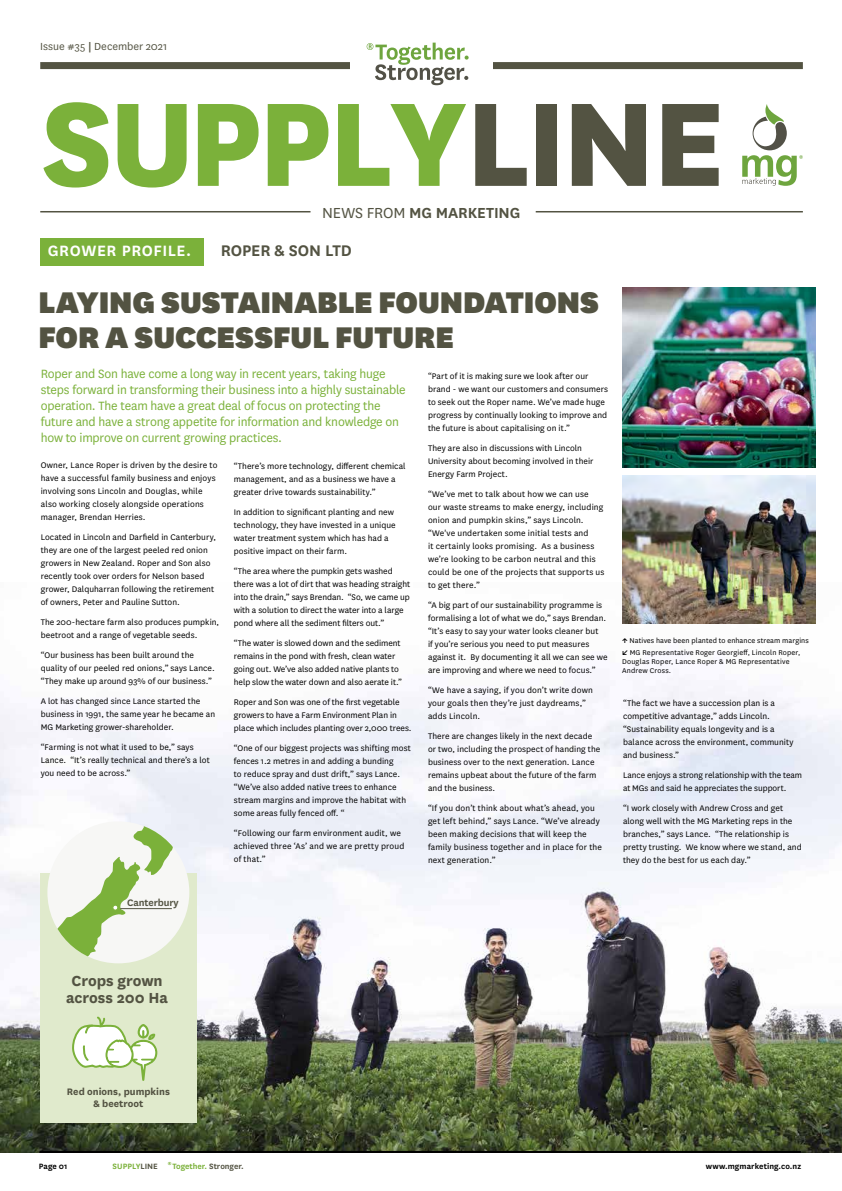
<style>
.page{position:relative;width:842px;height:1191px;background:#fff}
.page>*{position:absolute;margin:0;border:0;box-sizing:border-box;transform-origin:0 0}
.t1{font:800 138.9px "National";letter-spacing:-.035em;color:#7bb13a}
.t2{font:900 35px/35px "National";letter-spacing:-.005em;color:#535342}
.t3{font:600 18px "National";letter-spacing:-.005em;color:#535342}
.t4{font:600 17.5px "National";letter-spacing:.03em;color:#fff}
.t5{font:700 17px/17.1px "National";letter-spacing:-.005em;color:#535342;text-align:center}
.t6{font:600 17px "National";letter-spacing:-.005em;color:#535342}
.t7{font:14px/16px "National";letter-spacing:-.015em;color:#7bb13a}
.t8{font:12px "National";color:#535342}
.t9{font:700 11px/12px "National";color:#535342;text-align:center}
.t10{font:600 11px "National";letter-spacing:-.01em;color:#535342}
.t11{font:9.5px/13px "National";letter-spacing:.005em;color:#000}
.t12{font:600 9px "National";color:#7bb13a}
.t13{font:600 9px "National";letter-spacing:.01em;color:#000}
.t14{font:8.1px/11.8px "National";letter-spacing:.02em;color:#000}
.t15{font:700 4px "Futura";color:#7bb13a}
.s1{font-weight:600}
.s2{color:#535342}
.s3{font-weight:400}
</style>
<div class="page">
<img style="left:0;top:583px;width:842px;height:569px">
<div style="left:40px;top:62px;width:763px;height:7px;background:#535342"></div>
<div style="left:350px;top:35px;width:143px;height:51px;background:#fff"></div>
<svg style="left:742px;top:104px;width:61px;height:82px"></svg>
<svg style="left:367px;top:43px;width:102px;height:42px"></svg>
<div style="left:41px;top:238px;width:163px;height:27px;background:#7bb13a"></div>
<hr style="left:40px;top:211px;width:270px;height:1px;background:#535342">
<hr style="left:536px;top:211px;width:267px;height:1px;background:#535342">
<img style="left:622px;top:476px;width:193px;height:147px">
<img style="left:622px;top:287px;width:193px;height:180px">
<hr style="left:40px;top:1151px;width:761px;height:2px;background:#000">
<div style="left:40px;top:874px;width:157px;height:249px;background:#e0eacc"></div>
<svg style="left:47px;top:821px;width:142px;height:142px"></svg>
<svg style="left:72px;top:1016px;width:85px;height:64px"></svg>
<p class="t8" style="left:40px;top:38px;width:129px">Issue #35 <span class="s1">|</span> December 2021</p>
<h1 class="t1" style="left:41px;top:43px;width:686px">SUPPLY<span class="s2">LINE</span></h1>
<h3 class="t6" style="left:322px;top:201px;width:200px"><span class="s3">NEWS FROM</span> MG MARKETING</h3>
<h3 class="t4" style="left:48px;top:239px;width:145px">GROWER PROFILE.</h3>
<h3 class="t3" style="left:221px;top:238px;width:133px">ROPER &amp; SON LTD</h3>
<h2 class="t2" style="left:39px;top:283px;width:562px">LAYING SUSTAINABLE FOUNDATIONS<br>FOR A SUCCESSFUL FUTURE</h2>
<p class="t7" style="left:41px;top:365px;width:367px">Roper and Son have come a long way in recent years, taking huge steps forward in transforming their business into a highly sustainable operation. The team have a great deal of focus on protecting the future and have a strong appetite for information and knowledge on how to improve on current growing practices.</p>
<p class="t11" style="left:41px;top:458px;width:178px">Owner, Lance Roper is driven by the desire to have a successful family business and enjoys involving sons Lincoln and Douglas, while also working closely alongside operations manager, Brendan Herries.</p>
<p class="t11" style="left:41px;top:530px;width:177px">Located in Lincoln and Darfield in Canterbury, they are one of the largest peeled red onion growers in New Zealand. Roper and Son also recently took over orders for Nelson based grower, Dalquharran following the retirement of owners, Peter and Pauline Sutton.</p>
<p class="t11" style="left:41px;top:615px;width:180px">The 200-hectare farm also produces pumpkin, beetroot and a range of vegetable seeds.</p>
<p class="t11" style="left:41px;top:648px;width:175px">“Our business has been built around the quality of our peeled red onions,” says Lance. “They make up around 93% of our business.”</p>
<p class="t11" style="left:41px;top:694px;width:176px">A lot has changed since Lance started the business in 1991, the same year he became an<br>MG Marketing grower-shareholder.</p>
<p class="t11" style="left:41px;top:740px;width:171px">“Farming is not what it used to be,” says<br>Lance. “It’s really technical and there’s a lot you need to be across.”</p>
<p class="t11" style="left:234px;top:459px;width:173px">“There’s more technology, different chemical management, and as a business we have a greater drive towards sustainability.”</p>
<p class="t11" style="left:234px;top:505px;width:163px">In addition to significant planting and new technology, they have invested in a unique water treatment system which has had a positive impact on their farm.</p>
<p class="t11" style="left:234px;top:564px;width:178px">“The area where the pumpkin gets washed there was a lot of dirt that was heading straight into the drain,” says Brendan. “So, we came up with a solution to direct the water into a large pond where all the sediment filters out.”</p>
<p class="t11" style="left:234px;top:636px;width:170px">“The water is slowed down and the sediment remains in the pond with fresh, clean water going out. We’ve also added native plants to help slow the water down and also aerate it.”</p>
<p class="t11" style="left:234px;top:695px;width:179px">Roper and Son was one of the first vegetable growers to have a Farm Environment Plan in place which includes planting over 2,000 trees.</p>
<p class="t11" style="left:234px;top:741px;width:179px">“One of our biggest projects was shifting most fences 1.2 metres in and adding a bunding<br>to reduce spray and dust drift,” says Lance. “We’ve also added native trees to enhance stream margins and improve the habitat with some areas fully fenced off. “</p>
<p class="t11" style="left:234px;top:826px;width:172px">“Following our farm environment audit, we achieved three ‘As’ and we are pretty proud of that.”</p>
<p class="t10" style="left:127px;top:895px;width:53px">Canterbury</p>
<p class="t11" style="left:428px;top:369px;width:182px">“Part of it is making sure we look after our brand - we want our customers and consumers to seek out the Roper name. We’ve made huge progress by continually looking to improve and the future is about capitalising on it.”</p>
<p class="t11" style="left:428px;top:441px;width:167px">They are also in discussions with Lincoln<br>University about becoming involved in their<br>Energy Farm Project.</p>
<p class="t11" style="left:428px;top:487px;width:178px">“We’ve met to talk about how we can use<br>our waste streams to make energy, including onion and pumpkin skins,” says Lincoln. “We've undertaken some initial tests and<br>it certainly looks promising. As a business we’re looking to be carbon neutral and this could be one of the projects that supports us to get there.”</p>
<p class="t11" style="left:428px;top:598px;width:181px">“A big part of our sustainability programme is formalising a lot of what we do,” says Brendan. “It’s easy to say your water looks cleaner but<br>if you’re serious you need to put measures against it. By documenting it all we can see we are improving and where we need to focus.”</p>
<p class="t11" style="left:428px;top:683px;width:166px">“We have a saying, if you don’t write down your goals then they’re just daydreams,” adds Lincoln.</p>
<p class="t11" style="left:428px;top:729px;width:174px">There are changes likely in the next decade or two, including the prospect of handing the business over to the next generation. Lance remains upbeat about the future of the farm and the business.</p>
<p class="t11" style="left:428px;top:801px;width:175px">“If you don’t think about what’s ahead, you get left behind,” says Lance. “We’ve already been making decisions that will keep the family business together and in place for the next generation.”</p>
<p class="t14" style="left:622px;top:634px;width:188px"><span class="s1">↑</span> Natives have been planted to enhance stream margins <span class="s1">↙</span> MG Representative Roger Georgieff, Lincoln Roper,</p>
<p class="t14" style="left:622px;top:656px;width:169px;line-height:9px">Douglas Roper, Lance Roper &amp; MG Representative<br>Andrew Cross.</p>
<p class="t11" style="left:623px;top:696px;width:172px">“The fact we have a succession plan is a competitive advantage,” adds Lincoln. “Sustainability equals longevity and is a balance across the environment, community and business.”</p>
<p class="t11" style="left:623px;top:768px;width:181px">Lance enjoys a strong relationship with the team at MGs and said he appreciates the support.</p>
<p class="t11" style="left:623px;top:801px;width:180px">“I work closely with Andrew Cross and get along well with the MG Marketing reps in the branches,” says Lance. “The relationship is pretty trusting. We know where we stand, and they do the best for us each day.”</p>
<h3 class="t5" style="left:66px;top:971px;width:103px">Crops grown across 200 Ha</h3>
<p class="t9" style="left:67px;top:1085px;width:105px">Red onions, pumpkins &amp; beetroot</p>
<p class="t15" style="left:168px;top:1161px;width:5px">®</p>
<p class="t12" style="left:172px;top:1160px;width:73px">Together. <span class="s2">Stronger.</span></p>
<p class="t13" style="left:39px;top:1160px;width:30px">Page 01</p>
<p class="t12" style="left:113px;top:1160px;width:47px">SUPPLY<span class="s2">LINE</span></p>
<p class="t13" style="left:706px;top:1160px;width:97px">www.mgmarketing.co.nz</p>
</div>
